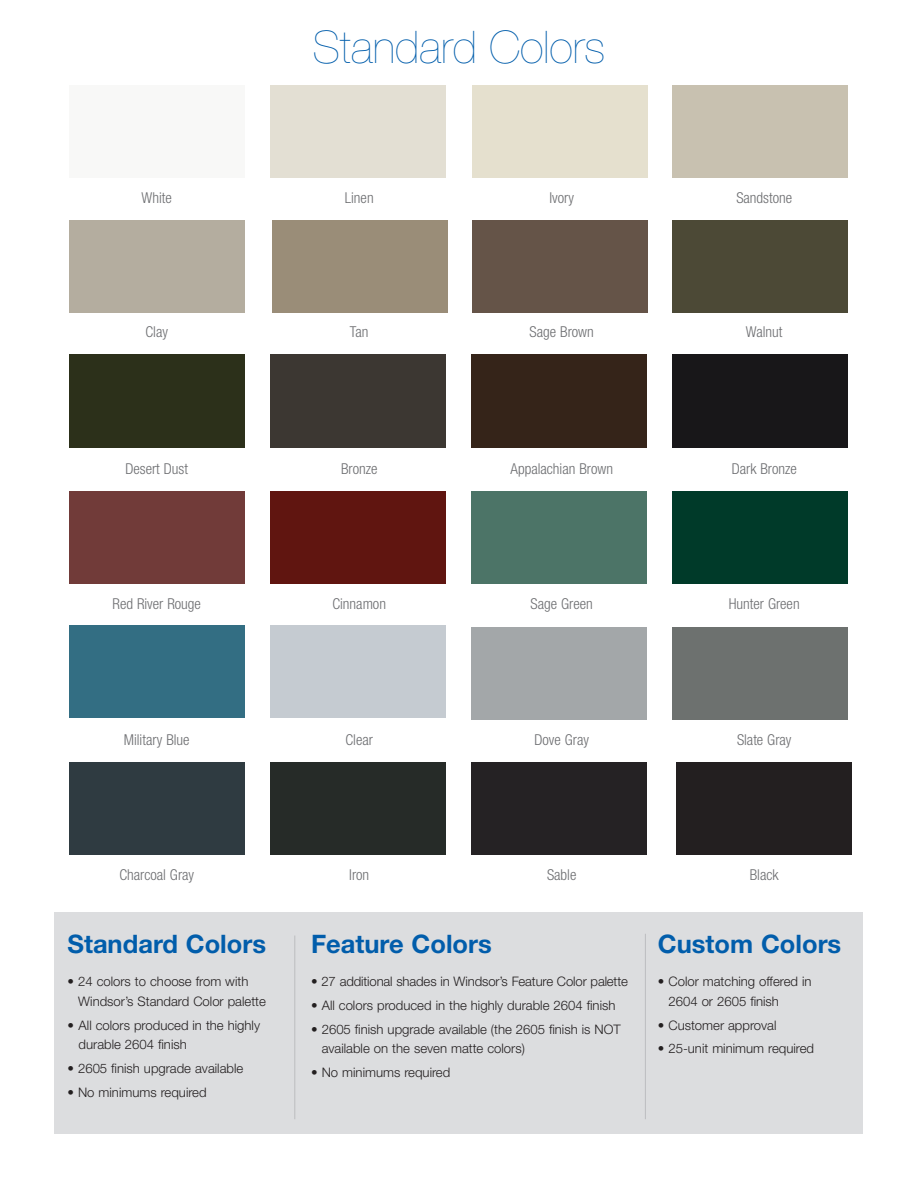
<style>
.page{position:relative;width:918px;height:1188px;background:#fff}
.page>*{position:absolute;margin:0;border:0;box-sizing:border-box;transform-origin:0 0}
.t1{font:200 45px "Helvetica Neue LT Std";color:#015dab}
.t2{font:700 25.5px "Helvetica Neue LT Std";color:#015dab}
.t3{font:300 condensed 15px "Helvetica Neue LT Std";color:#6c6d70}
.t4{font:300 13.2px/19.5px "Helvetica Neue LT Std";color:#231f20}
</style>
<div class="page">
<div style="left:54px;top:913px;width:808px;height:221px;background:#dcdddf"></div>
<hr style="left:294px;top:936px;width:1px;height:183px;background:#bcbdc0">
<hr style="left:645px;top:934px;width:1px;height:185px;background:#bcbdc0">
<div style="left:69px;top:85px;width:175px;height:93px;background:#f8f8f7"></div>
<div style="left:271px;top:85px;width:175px;height:93px;background:#e3dfd3"></div>
<div style="left:472px;top:85px;width:176px;height:93px;background:#e5e0ce"></div>
<div style="left:673px;top:85px;width:175px;height:93px;background:#c8c1b0"></div>
<div style="left:69px;top:220px;width:175px;height:93px;background:#b4ad9f"></div>
<div style="left:272px;top:220px;width:176px;height:93px;background:#9a8d78"></div>
<div style="left:472px;top:220px;width:176px;height:93px;background:#655448"></div>
<div style="left:673px;top:220px;width:175px;height:93px;background:#4c4936"></div>
<div style="left:69px;top:355px;width:175px;height:93px;background:#2c301a"></div>
<div style="left:271px;top:355px;width:175px;height:93px;background:#3c3732"></div>
<div style="left:471px;top:355px;width:175px;height:93px;background:#352419"></div>
<div style="left:673px;top:355px;width:175px;height:93px;background:#181719"></div>
<div style="left:69px;top:491px;width:175px;height:93px;background:#713b39"></div>
<div style="left:271px;top:491px;width:175px;height:93px;background:#601510"></div>
<div style="left:471px;top:491px;width:175px;height:93px;background:#4c7467"></div>
<div style="left:673px;top:491px;width:175px;height:93px;background:#003a29"></div>
<div style="left:69px;top:625px;width:175px;height:93px;background:#336e83"></div>
<div style="left:271px;top:625px;width:175px;height:93px;background:#c5cbd1"></div>
<div style="left:471px;top:627px;width:175px;height:93px;background:#a3a7a9"></div>
<div style="left:673px;top:627px;width:175px;height:93px;background:#6d716f"></div>
<div style="left:271px;top:762px;width:175px;height:93px;background:#262b28"></div>
<div style="left:471px;top:762px;width:175px;height:93px;background:#252224"></div>
<div style="left:676px;top:762px;width:176px;height:93px;background:#231f20"></div>
<div style="left:69px;top:762px;width:175px;height:93px;background:#2f3b41"></div>
<h1 class="t1" style="left:313px;top:21px;width:294px">Standard Colors</h1>
<p class="t3" style="left:142px;top:189px;width:32px">White</p>
<p class="t3" style="left:345px;top:189px;width:30px">Linen</p>
<p class="t3" style="left:549px;top:189px;width:26px">Ivory</p>
<p class="t3" style="left:736px;top:189px;width:57px">Sandstone</p>
<p class="t3" style="left:146px;top:323px;width:24px">Clay</p>
<p class="t3" style="left:350px;top:323px;width:20px">Tan</p>
<p class="t3" style="left:530px;top:323px;width:66px">Sage Brown</p>
<p class="t3" style="left:746px;top:323px;width:38px">Walnut</p>
<p class="t3" style="left:125px;top:460px;width:64px">Desert Dust</p>
<p class="t3" style="left:341px;top:460px;width:38px">Bronze</p>
<p class="t3" style="left:511px;top:460px;width:104px">Appalachian Brown</p>
<p class="t3" style="left:732px;top:460px;width:67px">Dark Bronze</p>
<p class="t3" style="left:113px;top:595px;width:90px">Red River Rouge</p>
<p class="t3" style="left:332px;top:595px;width:55px">Cinnamon</p>
<p class="t3" style="left:531px;top:595px;width:64px">Sage Green</p>
<p class="t3" style="left:729px;top:595px;width:72px">Hunter Green</p>
<p class="t3" style="left:124px;top:731px;width:67px">Military Blue</p>
<p class="t3" style="left:346px;top:731px;width:29px">Clear</p>
<p class="t3" style="left:535px;top:731px;width:56px">Dove Gray</p>
<p class="t3" style="left:737px;top:731px;width:56px">Slate Gray</p>
<p class="t3" style="left:119px;top:866px;width:76px">Charcoal Gray</p>
<p class="t3" style="left:349px;top:866px;width:21px">Iron</p>
<p class="t3" style="left:547px;top:866px;width:31px">Sable</p>
<p class="t3" style="left:750px;top:866px;width:30px">Black</p>
<h2 class="t2" style="left:68px;top:928px;width:200px">Standard Colors</h2>
<p class="t4" style="left:78px;top:972px;width:189px;text-indent:-11px">• 24 colors to choose from with<br>Windsor’s Standard Color palette</p>
<p class="t4" style="left:79px;top:1015px;width:183px;text-indent:-11px">• All colors produced in the highly durable 2604 finish</p>
<p class="t4" style="left:68px;top:1058px;width:177px">• 2605 finish upgrade available</p>
<p class="t4" style="left:68px;top:1082px;width:141px">• No minimums required</p>
<h2 class="t2" style="left:311px;top:928px;width:182px">Feature Colors</h2>
<p class="t4" style="left:311px;top:971px;width:318px">• 27 additional shades in Windsor’s Feature Color palette</p>
<p class="t4" style="left:311px;top:995px;width:306px">• All colors produced in the highly durable 2604 finish</p>
<p class="t4" style="left:322px;top:1019px;width:301px;text-indent:-11px">• 2605 finish upgrade available (the 2605 finish is NOT available on the seven matte colors)</p>
<p class="t4" style="left:311px;top:1062px;width:141px">• No minimums required</p>
<h2 class="t2" style="left:658px;top:928px;width:185px">Custom Colors</h2>
<p class="t4" style="left:668px;top:972px;width:145px;text-indent:-11px">• Color matching offered in<br>2604 or 2605 finish</p>
<p class="t4" style="left:658px;top:1015px;width:120px">• Customer approval</p>
<p class="t4" style="left:658px;top:1039px;width:158px">• 25-unit minimum required</p>
</div>
